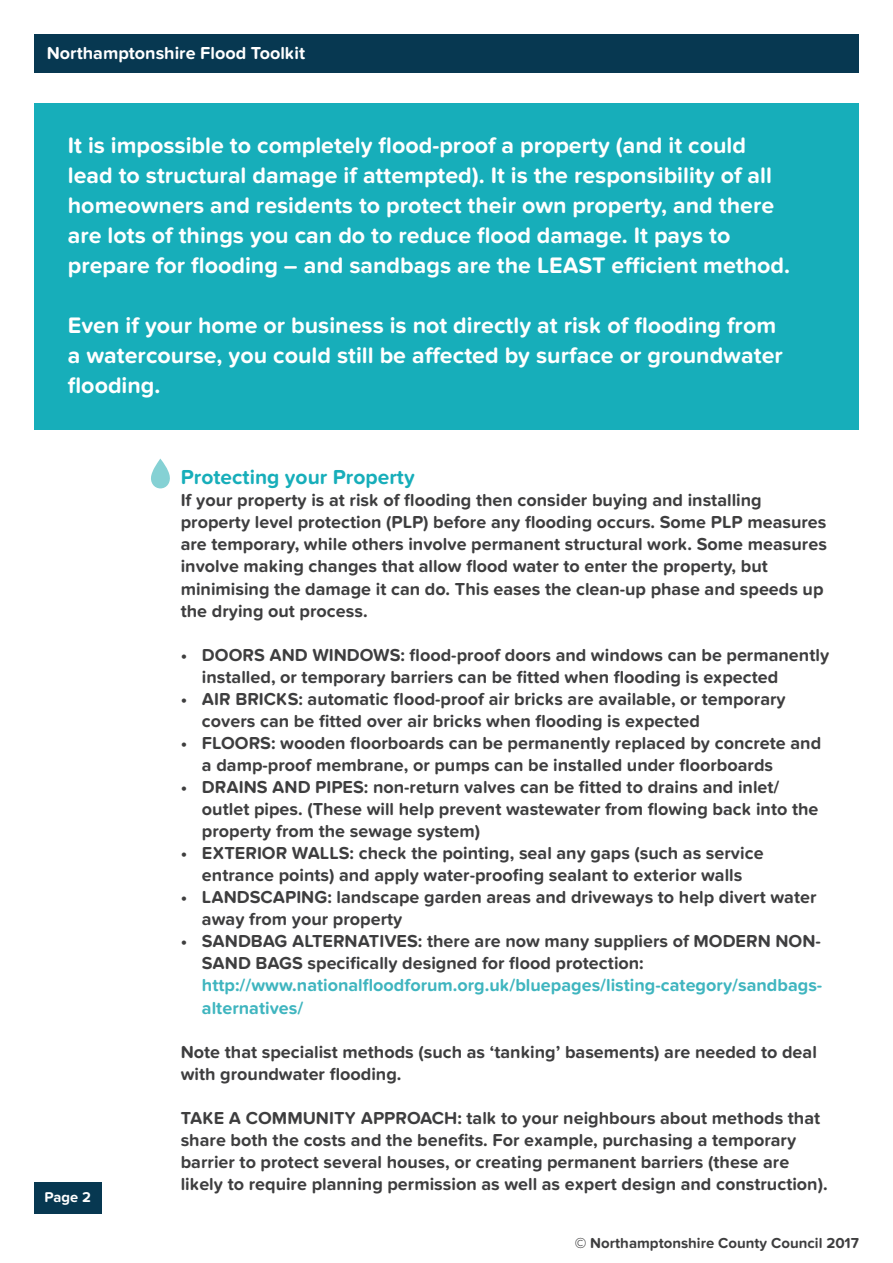
<style>
.page{position:relative;width:893px;height:1263px;background:#fff}
.page>*{position:absolute;margin:0;border:0;box-sizing:border-box;transform-origin:0 0}
.body{font:700 23.25px/30px "Proxima Nova Soft";color:#fff}
.body-2{font:700 21px "Proxima Nova Soft";color:#17aeba}
.body-3{font:700 18px/22px "Proxima Nova Soft";color:#3e3e3f}
.body-4{font:700 18px/22px "Proxima Nova Soft";color:#3fb5bf}
.body-5{font:700 18px "Proxima Nova Soft";color:#fff}
.t1{font:700 15px "Proxima Nova Soft";color:#3e3e3f}
.body-6{font:700 14.7px "Proxima Nova Soft";color:#fff}
</style>
<div class="page">
<div style="left:34px;top:34px;width:825px;height:38px;background:#073851"></div>
<div style="left:34px;top:1183px;width:68px;height:31px;background:#073851"></div>
<div style="left:34px;top:103px;width:825px;height:326px;background:#17aeba"></div>
<svg style="left:151px;top:459px;width:19px;height:29px"></svg>
<p class="body-5" style="left:47px;top:42px;width:260px">Northamptonshire Flood Toolkit</p>
<p class="body" style="left:68px;top:131px;width:724px">It is impossible to completely flood-proof a property (and it could lead to structural damage if attempted). It is the responsibility of all homeowners and residents to protect their own property, and there are lots of things you can do to reduce flood damage. It pays to prepare for flooding – and sandbags are the LEAST efficient method.</p>
<p class="body" style="left:68px;top:311px;width:717px">Even if your home or business is not directly at risk of flooding from a watercourse, you could still be affected by surface or groundwater flooding.</p>
<p class="body-6" style="left:45px;top:1188px;width:48px">Page 2</p>
<p class="body-2" style="left:181px;top:465px;width:236px">Protecting your Property</p>
<p class="body-3" style="left:181px;top:490px;width:648px">If your property is at risk of flooding then consider buying and installing property level protection (PLP) before any flooding occurs. Some PLP measures are temporary, while others involve permanent structural work. Some measures involve making changes that allow flood water to enter the property, but minimising the damage it can do. This eases the clean-up phase and speeds up the drying out process.</p>
<p class="body-3" style="left:202px;top:644px;width:629px;text-indent:-21px">• DOORS AND WINDOWS: flood-proof doors and windows can be permanently installed, or temporary barriers can be fitted when flooding is expected</p>
<p class="body-3" style="left:202px;top:688px;width:585px;text-indent:-21px">• AIR BRICKS: automatic flood-proof air bricks are available, or temporary covers can be fitted over air bricks when flooding is expected</p>
<p class="body-3" style="left:202px;top:732px;width:621px;text-indent:-21px">• FLOORS: wooden floorboards can be permanently replaced by concrete and a damp-proof membrane, or pumps can be installed under floorboards</p>
<p class="body-3" style="left:202px;top:776px;width:618px;text-indent:-21px">• DRAINS AND PIPES: non-return valves can be fitted to drains and inlet/ outlet pipes. (These will help prevent wastewater from flowing back into the property from the sewage system)</p>
<p class="body-3" style="left:181px;top:842px;width:584px;text-align:center">• EXTERIOR WALLS: check the pointing, seal any gaps (such as service entrance points) and apply water-proofing sealant to exterior walls</p>
<p class="body-3" style="left:202px;top:886px;width:616px;text-indent:-21px">• LANDSCAPING: landscape garden areas and driveways to help divert water away from your property</p>
<p class="body-3" style="left:202px;top:931px;width:620px;text-indent:-21px">• SANDBAG ALTERNATIVES: there are now many suppliers of MODERN NON-<br>SAND BAGS specifically designed for flood protection:</p>
<p class="body-4" style="left:202px;top:975px;width:622px">http://www.nationalfloodforum.org.uk/bluepages/listing-category/sandbags&shy;alternatives/</p>
<p class="body-3" style="left:181px;top:1041px;width:638px">Note that specialist methods (such as ‘tanking’ basements) are needed to deal with groundwater flooding.</p>
<p class="body-3" style="left:181px;top:1107px;width:648px">TAKE A COMMUNITY APPROACH: talk to your neighbours about methods that share both the costs and the benefits. For example, purchasing a temporary barrier to protect several houses, or creating permanent barriers (these are likely to require planning permission as well as expert design and construction).</p>
<p class="t1" style="left:575px;top:1234px;width:286px">© Northamptonshire County Council 2017</p>
</div>
